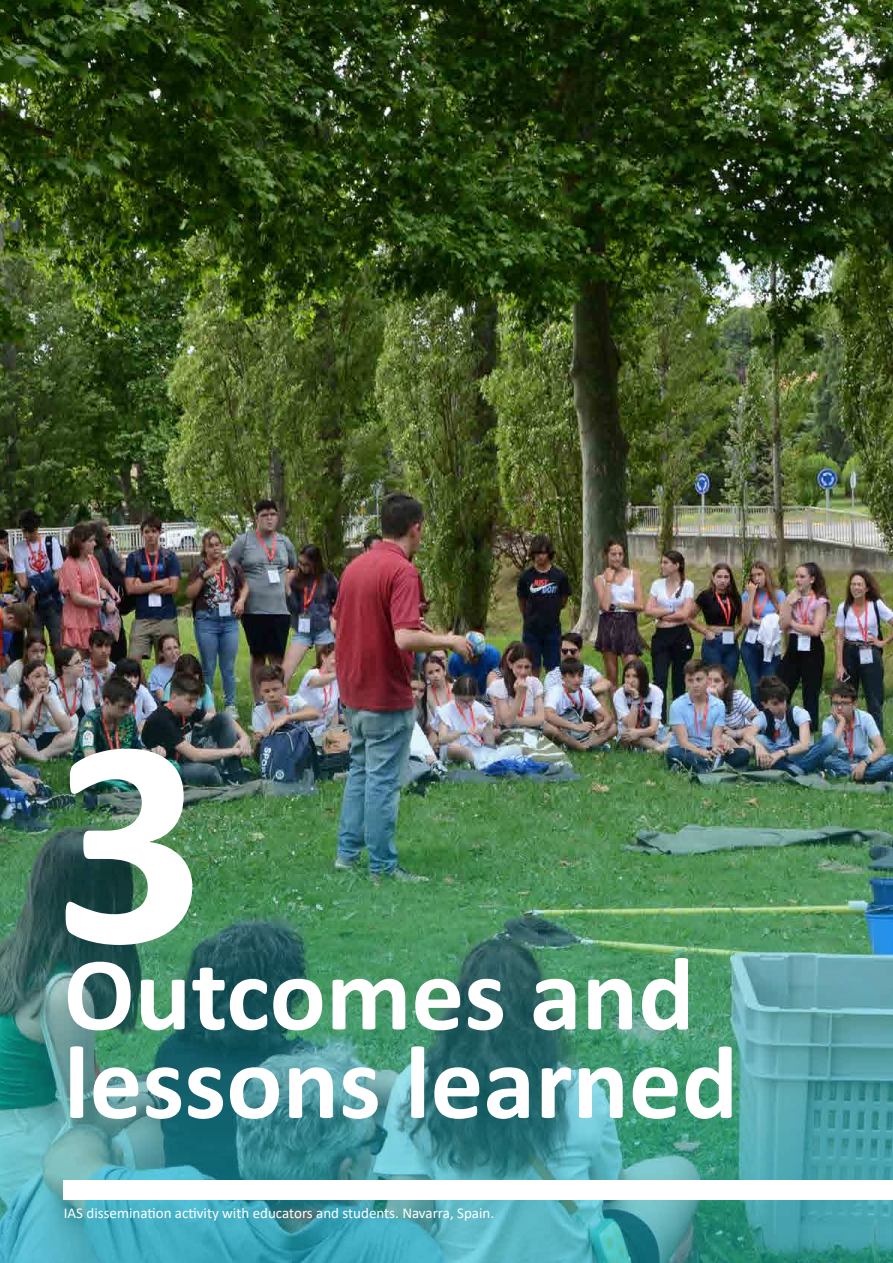
<style>
.page{position:relative;width:893px;height:1263px;background:#fff}
.page>*{position:absolute;margin:0;border:0;box-sizing:border-box;transform-origin:0 0}
.t1{font:700 300px "Calibri";color:#fff}
.t2{font:700 105px/88.5px "Calibri";color:#fff}
.t3{font:15px "Calibri";color:#fff}
</style>
<div class="page">
<img style="left:0;top:0;width:893px;height:648px">
<img style="left:0;top:648px;width:893px;height:615px">
<div style="left:64px;top:1180px;width:829px;height:19px;background:#fff"></div>
<h1 class="t1" style="left:53px;top:630px;width:154px">3</h1>
<h2 class="t2" style="left:64px;top:949px;width:676px">Outcomes and lessons learned</h2>
<p class="t3" style="left:64px;top:1203px;width:432px">IAS dissemination activity with educators and students. Navarra, Spain.</p>
</div>
